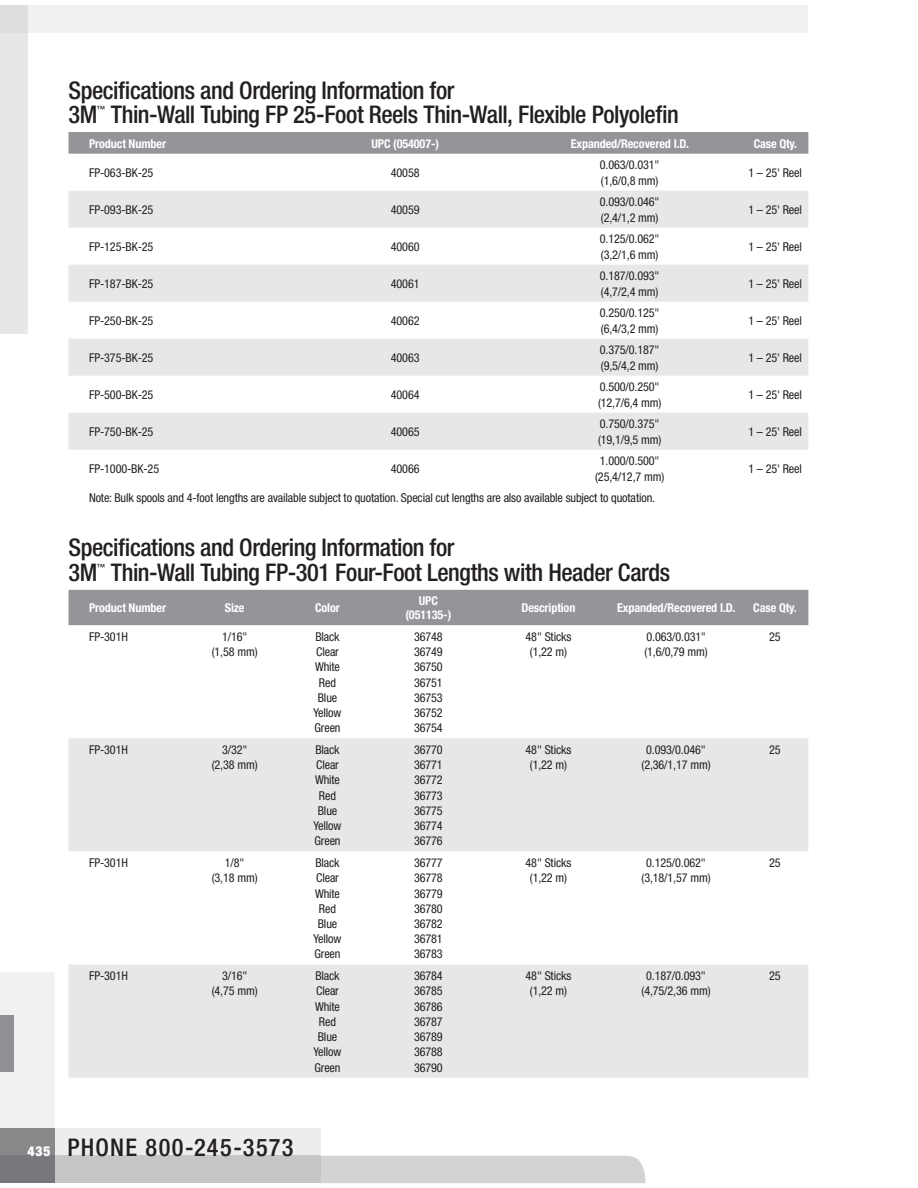
<style>
.page{position:relative;width:918px;height:1188px;background:#fff}
.page>*{position:absolute;margin:0;border:0;box-sizing:border-box;transform-origin:0 0}
.t1{font:500 condensed 24.3px/24.3px "Helvetica Neue";letter-spacing:-.015em;color:#231f20}
.t2{font:500 condensed 24.3px "Helvetica Neue";letter-spacing:.05em;color:#231f20}
.t3{font:condensed 12.15px/15.1px "Helvetica Neue";letter-spacing:-.01em;color:#231f20;text-align:center}
.t4{font:700 condensed 12.15px/13.6px "Helvetica Neue";letter-spacing:-.01em;color:#fff;text-align:center}
.t5{font:500 condensed 8.55px "Helvetica Neue";color:#231f20}
.s1{font-weight:900;font-size:13.65px;color:#fff}
</style>
<div class="page">
<div style="left:0;top:972px;width:55px;height:156px;background:#f1f1f2"></div>
<div style="left:0;top:32px;width:27px;height:302px;background:#e6e7e8"></div>
<div style="left:55px;top:1128px;width:266px;height:28px;background:#eceded"></div>
<div style="left:0;top:1128px;width:55px;height:28px;background:#87898b"></div>
<div style="left:27px;top:5px;width:781px;height:27px;background:#f1f1f2"></div>
<div style="left:0;top:5px;width:27px;height:27px;background:#dddedf"></div>
<div style="left:321px;top:1156px;width:325px;height:27px;background:#d1d3d4"></div>
<div style="left:55px;top:1156px;width:266px;height:27px;background:#c4c6c8"></div>
<div style="left:0;top:1156px;width:55px;height:27px;background:#77787b"></div>
<div style="left:0;top:1016px;width:14px;height:56px;background:#8e9093"></div>
<div style="left:69px;top:132px;width:739px;height:22px;background:#939598"></div>
<svg style="left:69px;top:191px;width:739px;height:259px;fill:#e6e7e8"></svg>
<div style="left:69px;top:590px;width:739px;height:35px;background:#939598"></div>
<svg style="left:69px;top:738px;width:739px;height:340px;fill:#e6e7e8"></svg>
<h1 class="t1" style="left:69px;top:80px;width:388px">Specifications and Ordering Information for<br>3M</h1>
<p class="t5" style="left:97px;top:106px;width:10px">™</p>
<h1 class="t1" style="left:111px;top:104px;width:570px">Thin-Wall Tubing FP 25-Foot Reels Thin-Wall, Flexible Polyolefin</h1>
<p class="t4" style="left:89px;top:137px;width:79px">Product Number</p>
<p class="t4" style="left:371px;top:137px;width:69px">UPC (054007-)</p>
<p class="t4" style="left:571px;top:137px;width:120px">Expanded/Recovered I.D.</p>
<p class="t4" style="left:754px;top:137px;width:45px">Case Qty.</p>
<p class="t3" style="left:89px;top:166px;width:66px">FP-063-BK-25</p>
<p class="t3" style="left:391px;top:166px;width:30px">40058</p>
<p class="t3" style="left:600px;top:158px;width:61px;text-align:left">0.063/0.031" (1,6/0,8 mm)</p>
<p class="t3" style="left:748px;top:166px;width:55px">1 – 25' Reel</p>
<p class="t3" style="left:89px;top:203px;width:66px">FP-093-BK-25</p>
<p class="t3" style="left:391px;top:203px;width:30px">40059</p>
<p class="t3" style="left:600px;top:195px;width:61px;text-align:left">0.093/0.046" (2,4/1,2 mm)</p>
<p class="t3" style="left:748px;top:203px;width:55px">1 – 25' Reel</p>
<p class="t3" style="left:89px;top:240px;width:66px">FP-125-BK-25</p>
<p class="t3" style="left:391px;top:240px;width:30px">40060</p>
<p class="t3" style="left:600px;top:232px;width:61px;text-align:left">0.125/0.062" (3,2/1,6 mm)</p>
<p class="t3" style="left:748px;top:240px;width:55px">1 – 25' Reel</p>
<p class="t3" style="left:89px;top:277px;width:66px">FP-187-BK-25</p>
<p class="t3" style="left:391px;top:277px;width:30px">40061</p>
<p class="t3" style="left:600px;top:269px;width:61px;text-align:left">0.187/0.093" (4,7/2,4 mm)</p>
<p class="t3" style="left:748px;top:277px;width:55px">1 – 25' Reel</p>
<p class="t3" style="left:89px;top:314px;width:66px">FP-250-BK-25</p>
<p class="t3" style="left:391px;top:314px;width:30px">40062</p>
<p class="t3" style="left:600px;top:306px;width:61px;text-align:left">0.250/0.125" (6,4/3,2 mm)</p>
<p class="t3" style="left:748px;top:314px;width:55px">1 – 25' Reel</p>
<p class="t3" style="left:89px;top:351px;width:66px">FP-375-BK-25</p>
<p class="t3" style="left:391px;top:351px;width:30px">40063</p>
<p class="t3" style="left:600px;top:343px;width:61px;text-align:left">0.375/0.187" (9,5/4,2 mm)</p>
<p class="t3" style="left:748px;top:351px;width:55px">1 – 25' Reel</p>
<p class="t3" style="left:89px;top:388px;width:66px">FP-500-BK-25</p>
<p class="t3" style="left:391px;top:388px;width:30px">40064</p>
<p class="t3" style="left:598px;top:381px;width:65px;text-align:left">0.500/0.250" (12,7/6,4 mm)</p>
<p class="t3" style="left:748px;top:388px;width:55px">1 – 25' Reel</p>
<p class="t3" style="left:89px;top:425px;width:66px">FP-750-BK-25</p>
<p class="t3" style="left:391px;top:425px;width:30px">40065</p>
<p class="t3" style="left:598px;top:418px;width:65px;text-align:left">0.750/0.375" (19,1/9,5 mm)</p>
<p class="t3" style="left:748px;top:425px;width:55px">1 – 25' Reel</p>
<p class="t3" style="left:89px;top:462px;width:72px">FP-1000-BK-25</p>
<p class="t3" style="left:391px;top:462px;width:30px">40066</p>
<p class="t3" style="left:595px;top:454px;width:71px">1.000/0.500" (25,4/12,7 mm)</p>
<p class="t3" style="left:748px;top:462px;width:55px">1 – 25' Reel</p>
<p class="t3" style="left:89px;top:492px;width:568px">Note: Bulk spools and 4-foot lengths are available subject to quotation. Special cut lengths are also available subject to quotation.</p>
<h1 class="t1" style="left:69px;top:538px;width:388px">Specifications and Ordering Information for<br>3M</h1>
<p class="t5" style="left:97px;top:564px;width:10px">™</p>
<h1 class="t1" style="left:111px;top:562px;width:561px">Thin-Wall Tubing FP-301 Four-Foot Lengths with Header Cards</h1>
<p class="t4" style="left:89px;top:602px;width:79px">Product Number</p>
<p class="t4" style="left:225px;top:602px;width:21px">Size</p>
<p class="t4" style="left:315px;top:602px;width:26px">Color</p>
<p class="t4" style="left:405px;top:595px;width:47px">UPC (051135-)</p>
<p class="t4" style="left:521px;top:602px;width:55px">Description</p>
<p class="t4" style="left:617px;top:602px;width:120px">Expanded/Recovered I.D.</p>
<p class="t4" style="left:753px;top:602px;width:45px">Case Qty.</p>
<p class="t3" style="left:89px;top:630px;width:40px">FP-301H</p>
<p class="t3" style="left:212px;top:630px;width:47px">1/16" (1,58 mm)</p>
<p class="t3" style="left:314px;top:630px;width:29px">Black<br>Clear<br>White<br>Red<br>Blue<br>Yellow<br>Green</p>
<p class="t3" style="left:414px;top:630px;width:30px;text-align:justify">36748<br>36749<br>36750<br>36751<br>36753<br>36752<br>36754</p>
<p class="t3" style="left:526px;top:630px;width:47px">48" Sticks (1,22 m)</p>
<p class="t3" style="left:644px;top:630px;width:65px;text-align:left">0.063/0.031" (1,6/0,79 mm)</p>
<p class="t3" style="left:769px;top:630px;width:13px">25</p>
<p class="t3" style="left:89px;top:743px;width:40px">FP-301H</p>
<p class="t3" style="left:212px;top:743px;width:47px">3/32" (2,38 mm)</p>
<p class="t3" style="left:314px;top:743px;width:29px">Black<br>Clear<br>White<br>Red<br>Blue<br>Yellow<br>Green</p>
<p class="t3" style="left:414px;top:743px;width:30px;text-align:justify">36770<br>36771<br>36772<br>36773<br>36775<br>36774<br>36776</p>
<p class="t3" style="left:526px;top:743px;width:47px">48" Sticks (1,22 m)</p>
<p class="t3" style="left:642px;top:743px;width:71px">0.093/0.046" (2,36/1,17 mm)</p>
<p class="t3" style="left:769px;top:743px;width:13px">25</p>
<p class="t3" style="left:89px;top:856px;width:40px">FP-301H</p>
<p class="t3" style="left:212px;top:856px;width:47px">1/8"<br>(3,18 mm)</p>
<p class="t3" style="left:314px;top:856px;width:29px">Black<br>Clear<br>White<br>Red<br>Blue<br>Yellow<br>Green</p>
<p class="t3" style="left:414px;top:856px;width:30px;text-align:justify">36777<br>36778<br>36779<br>36780<br>36782<br>36781<br>36783</p>
<p class="t3" style="left:526px;top:856px;width:47px">48" Sticks (1,22 m)</p>
<p class="t3" style="left:642px;top:856px;width:71px">0.125/0.062" (3,18/1,57 mm)</p>
<p class="t3" style="left:769px;top:856px;width:13px">25</p>
<p class="t3" style="left:89px;top:969px;width:40px">FP-301H</p>
<p class="t3" style="left:212px;top:969px;width:47px">3/16" (4,75 mm)</p>
<p class="t3" style="left:314px;top:969px;width:29px">Black<br>Clear<br>White<br>Red<br>Blue<br>Yellow<br>Green</p>
<p class="t3" style="left:414px;top:969px;width:30px;text-align:justify">36784<br>36785<br>36786<br>36787<br>36789<br>36788<br>36790</p>
<p class="t3" style="left:526px;top:969px;width:47px">48" Sticks (1,22 m)</p>
<p class="t3" style="left:642px;top:969px;width:71px">0.187/0.093" (4,75/2,36 mm)</p>
<p class="t3" style="left:769px;top:969px;width:13px">25</p>
<h1 class="t2" style="left:27px;top:1138px;width:268px"><span class="s1">435</span> PHONE 800-245-3573</h1>
</div>
